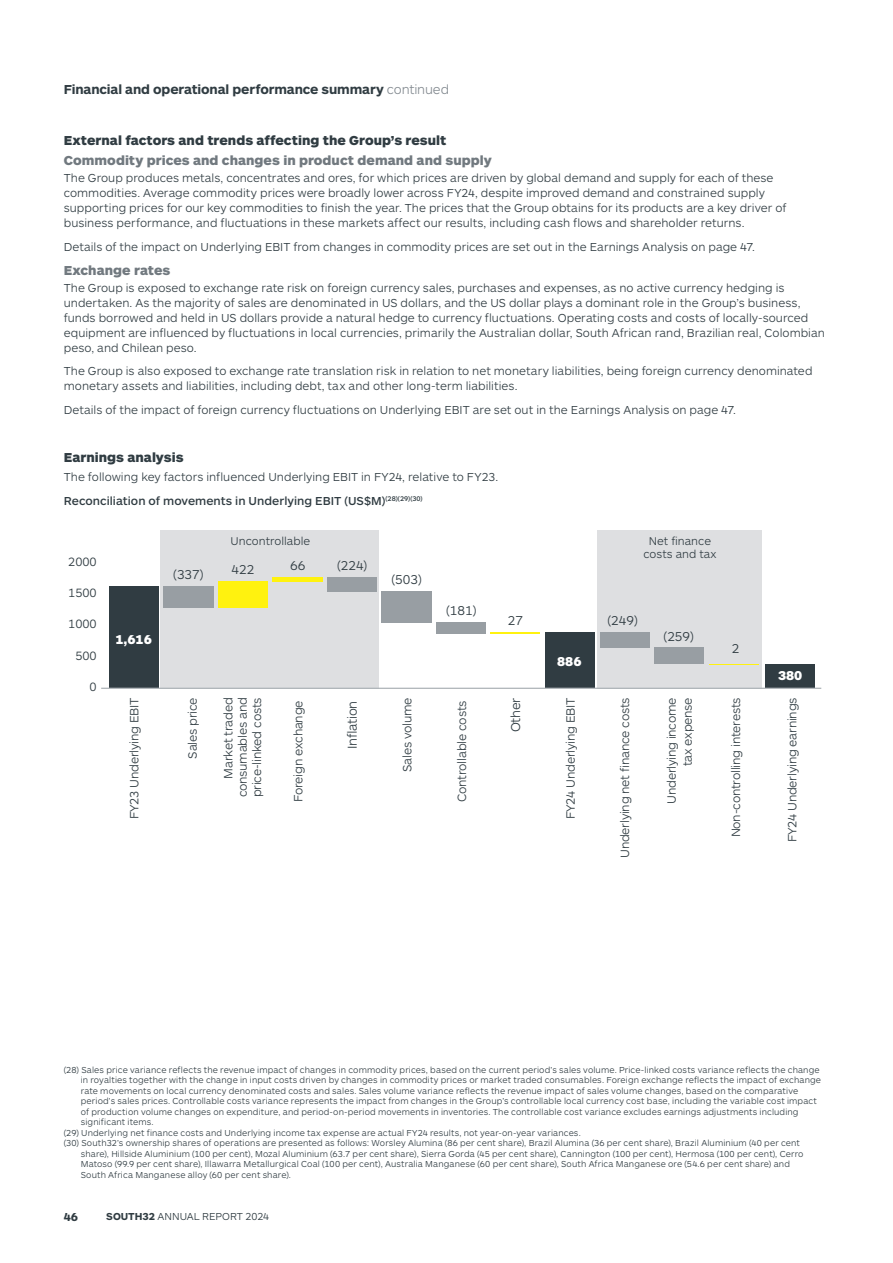
<style>
.page{position:relative;width:893px;height:1263px;background:#fff}
.page>*{position:absolute;margin:0;border:0;box-sizing:border-box;transform-origin:0 0}
.t1{font:900 13.5px "ARS Maquette Pro";color:#303c42}
.t2{font:900 13.5px "ARS Maquette Pro";color:#71797f}
.t3{font:700 13.5px "ARS Maquette Pro";letter-spacing:-.01em;color:#303c42}
.t4{font:300 13.35px "ARS Maquette Pro";color:#303c42}
.t5{font:900 13.35px "ARS Maquette Pro";color:#fff}
.t6{font:300 13.35px "ARS Maquette Pro";letter-spacing:-.02em;color:#303c42}
.t7{font:300 12.45px/14.2px "ARS Maquette Pro";letter-spacing:-.02em;color:#303c42;text-align:justify}
.t8{font:300 12px/15px "ARS Maquette Pro";letter-spacing:.005em;color:#303c42}
.t9{font:700 12px "ARS Maquette Pro";color:#303c42}
.t10{font:300 11.7px/13.4px "ARS Maquette Pro";color:#303c42;text-align:center}
.t11{font:300 10.5px "ARS Maquette Pro";color:#303c42}
.t12{font:300 9px "ARS Maquette Pro";letter-spacing:.015em;color:#303c42}
.s1{font-weight:300;color:#848b91}
.s2{font-weight:500}
.s3{font-weight:700}
</style>
<div class="page">
<div style="left:161px;top:530px;width:218px;height:158px;background:#dedfe1"></div>
<div style="left:598px;top:530px;width:164px;height:158px;background:#dedfe1"></div>
<div style="left:109px;top:587px;width:49px;height:101px;background:#303c42"></div>
<div style="left:163px;top:587px;width:50px;height:21px;background:#989ea3"></div>
<div style="left:218px;top:581px;width:50px;height:27px;background:#fff20f"></div>
<hr style="left:272px;top:577px;width:51px;height:4px;background:#fff20f">
<div style="left:327px;top:577px;width:50px;height:14px;background:#989ea3"></div>
<div style="left:382px;top:591px;width:50px;height:32px;background:#989ea3"></div>
<div style="left:437px;top:623px;width:49px;height:11px;background:#989ea3"></div>
<hr style="left:491px;top:632px;width:49px;height:2px;background:#fff20f">
<div style="left:545px;top:632px;width:49px;height:56px;background:#303c42"></div>
<div style="left:600px;top:632px;width:49px;height:16px;background:#989ea3"></div>
<div style="left:654px;top:648px;width:49px;height:16px;background:#989ea3"></div>
<div style="left:765px;top:664px;width:50px;height:24px;background:#303c42"></div>
<hr style="left:101px;top:688px;width:720px;height:1px;background:#adb3b7">
<p class="t3" style="left:64px;top:81px;width:387px">Financial and operational performance summary <span class="s1">continued</span></p>
<p class="t1" style="left:64px;top:132px;width:384px">External factors and trends affecting the Group’s result</p>
<p class="t2" style="left:64px;top:151px;width:429px">Commodity prices and changes in product demand and supply</p>
<p class="t8" style="left:64px;top:170px;width:724px">The Group produces metals, concentrates and ores, for which prices are driven by global demand and supply for each of these commodities. Average commodity prices were broadly lower across FY24, despite improved demand and constrained supply supporting prices for our key commodities to finish the year. The prices that the Group obtains for its products are a key driver of business performance, and fluctuations in these markets affect our results, including cash flows and shareholder returns.</p>
<p class="t8" style="left:64px;top:238px;width:693px">Details of the impact on Underlying EBIT from changes in commodity prices are set out in the Earnings Analysis on page 47.</p>
<p class="t2" style="left:64px;top:261px;width:108px">Exchange rates</p>
<p class="t8" style="left:64px;top:280px;width:763px">The Group is exposed to exchange rate risk on foreign currency sales, purchases and expenses, as no active currency hedging is undertaken. As the majority of sales are denominated in US dollars, and the US dollar plays a dominant role in the Group’s business, funds borrowed and held in US dollars provide a natural hedge to currency fluctuations. Operating costs and costs of locally-sourced equipment are influenced by fluctuations in local currencies, primarily the Australian dollar, South African rand, Brazilian real, Colombian peso, and Chilean peso.</p>
<p class="t8" style="left:64px;top:363px;width:750px">The Group is also exposed to exchange rate translation risk in relation to net monetary liabilities, being foreign currency denominated monetary assets and liabilities, including debt, tax and other long-term liabilities.</p>
<p class="t8" style="left:64px;top:402px;width:674px">Details of the impact of foreign currency fluctuations on Underlying EBIT are set out in the Earnings Analysis on page 47.</p>
<p class="t1" style="left:64px;top:449px;width:121px">Earnings analysis</p>
<p class="t8" style="left:64px;top:465px;width:436px;line-height:23.5px">The following key factors influenced Underlying EBIT in FY24, relative to FY23.<br><span class="s2">Reconciliation of movements in Underlying EBIT (US$M)</span><sup>(28)(29)(30)</sup></p>
<p class="t7" style="left:68px;top:554px;width:30px">2000</p>
<p class="t7" style="left:68px;top:585px;width:30px">1500</p>
<p class="t7" style="left:68px;top:616px;width:30px">1000</p>
<p class="t7" style="left:75px;top:648px;width:23px">500</p>
<p class="t7" style="left:90px;top:679px;width:9px">0</p>
<p class="t5" style="left:116px;top:630px;width:38px">1,616</p>
<p class="t4" style="left:173px;top:566px;width:32px">(337)</p>
<p class="t10" style="left:231px;top:534px;width:81px">Uncontrollable</p>
<p class="t4" style="left:231px;top:561px;width:24px">422</p>
<p class="t4" style="left:290px;top:557px;width:17px">66</p>
<p class="t4" style="left:337px;top:557px;width:32px">(224)</p>
<p class="t4" style="left:392px;top:571px;width:32px">(503)</p>
<p class="t4" style="left:446px;top:602px;width:32px">(181)</p>
<p class="t7" style="left:127px;top:819px;width:123px;rotate:-90deg">FY23 Underlying EBIT</p>
<p class="t7" style="left:185px;top:758px;width:63px;rotate:-90deg">Sales price</p>
<p class="t7" style="left:221px;top:797px;width:101px;text-indent:19px;rotate:-90deg">Market traded consumables and price-linked costs</p>
<p class="t7" style="left:290px;top:802px;width:103px;rotate:-90deg">Foreign exchange</p>
<p class="t6" style="left:344px;top:749px;width:50px;rotate:-90deg">Inflation</p>
<p class="t7" style="left:399px;top:772px;width:76px;rotate:-90deg">Sales volume</p>
<p class="t7" style="left:454px;top:802px;width:103px;rotate:-90deg">Controllable costs</p>
<p class="t4" style="left:508px;top:612px;width:17px">27</p>
<p class="t5" style="left:557px;top:652px;width:26px">886</p>
<p class="t10" style="left:643px;top:534px;width:75px">Net finance costs and tax</p>
<p class="t4" style="left:608px;top:612px;width:32px">(249)</p>
<p class="t4" style="left:664px;top:627px;width:32px">(259)</p>
<p class="t4" style="left:732px;top:640px;width:9px">2</p>
<p class="t4" style="left:507px;top:732px;width:36px;rotate:-90deg">Other</p>
<p class="t7" style="left:563px;top:819px;width:123px;rotate:-90deg">FY24 Underlying EBIT</p>
<p class="t7" style="left:617px;top:858px;width:162px;rotate:-90deg">Underlying net finance costs</p>
<p class="t7" style="left:663px;top:803px;width:108px;line-height:16px;text-align:right;rotate:-90deg">Underlying income tax expense</p>
<p class="t7" style="left:728px;top:837px;width:141px;rotate:-90deg">Non-controlling interests</p>
<p class="t5" style="left:778px;top:667px;width:26px">380</p>
<p class="t7" style="left:784px;top:842px;width:146px;rotate:-90deg">FY24 Underlying earnings</p>
<p class="t12" style="left:64px;top:1064px;width:757px">(28) Sales price variance reflects the revenue impact of changes in commodity prices, based on the current period’s sales volume. Price-linked costs variance reflects the change</p>
<p class="t12" style="left:81px;top:1074px;width:742px">in royalties together with the change in input costs driven by changes in commodity prices or market traded consumables. Foreign exchange reflects the impact of exchange</p>
<p class="t12" style="left:81px;top:1085px;width:719px">rate movements on local currency denominated costs and sales. Sales volume variance reflects the revenue impact of sales volume changes, based on the comparative</p>
<p class="t12" style="left:81px;top:1095px;width:738px">period’s sales prices. Controllable costs variance represents the impact from changes in the Group’s controllable local currency cost base, including the variable cost impact</p>
<p class="t12" style="left:81px;top:1106px;width:719px">of production volume changes on expenditure, and period-on-period movements in inventories. The controllable cost variance excludes earnings adjustments including</p>
<p class="t12" style="left:81px;top:1116px;width:74px">significant items.</p>
<p class="t12" style="left:64px;top:1127px;width:518px">(29) Underlying net finance costs and Underlying income tax expense are actual FY24 results, not year-on-year variances.</p>
<p class="t12" style="left:64px;top:1137px;width:738px">(30) South32’s ownership shares of operations are presented as follows: Worsley Alumina (86 per cent share), Brazil Alumina (36 per cent share), Brazil Aluminium (40 per cent</p>
<p class="t12" style="left:81px;top:1148px;width:724px">share), Hillside Aluminium (100 per cent), Mozal Aluminium (63.7 per cent share), Sierra Gorda (45 per cent share), Cannington (100 per cent), Hermosa (100 per cent), Cerro</p>
<p class="t12" style="left:81px;top:1158px;width:711px">Matoso (99.9 per cent share), Illawarra Metallurgical Coal (100 per cent), Australia Manganese (60 per cent share), South Africa Manganese ore (54.6 per cent share) and</p>
<p class="t12" style="left:81px;top:1169px;width:212px">South Africa Manganese alloy (60 per cent share).</p>
<p class="t9" style="left:64px;top:1209px;width:16px">46</p>
<p class="t11" style="left:106px;top:1210px;width:164px"><span class="s3">SOUTH32</span> ANNUAL REPORT 2024</p>
</div>
